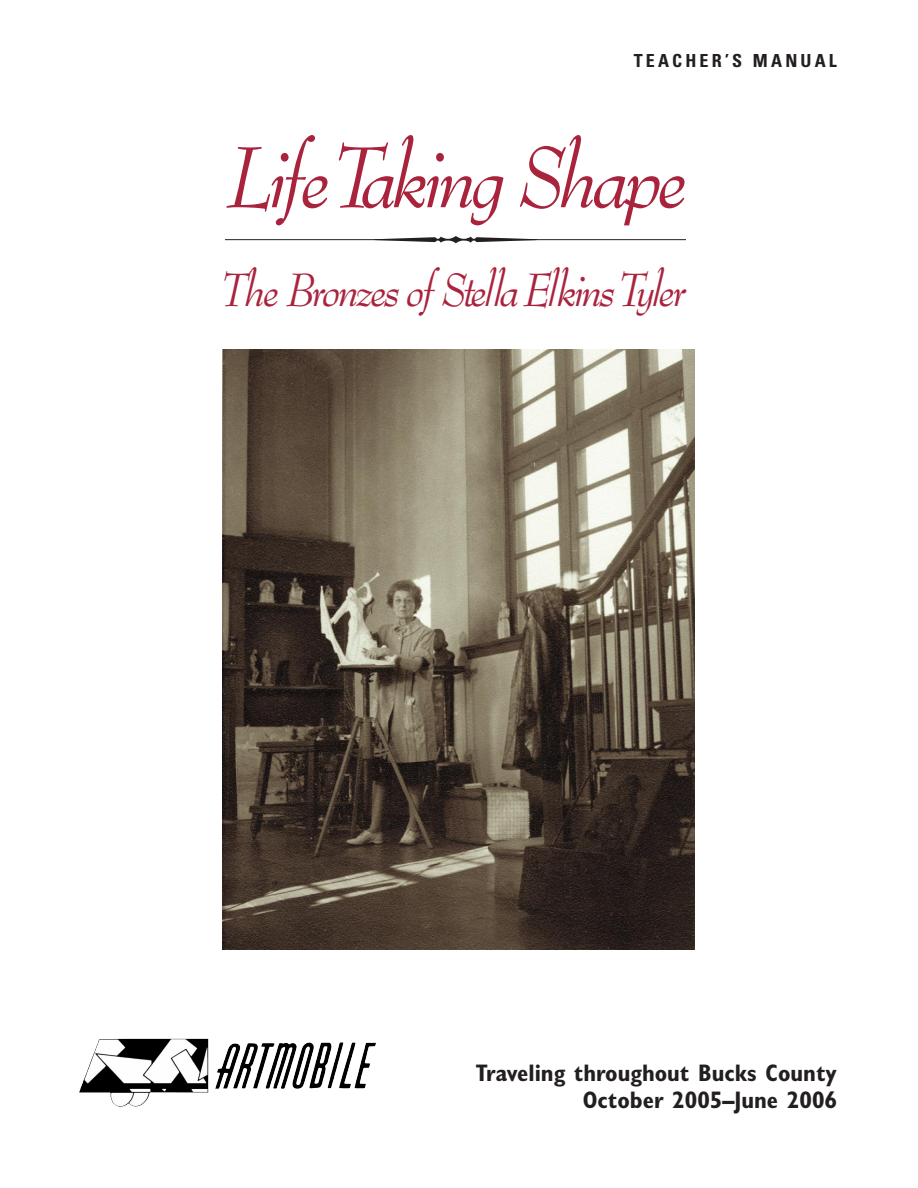
<style>
.page{position:relative;width:918px;height:1188px;background:#fff}
.page>*{position:absolute;margin:0;border:0;box-sizing:border-box;transform-origin:0 0}
.t1{font:italic 94.65px "Bernhard Modern";letter-spacing:-.045em;color:#a9233d;scale:.9 1}
.t2{font:italic 51px "Bernhard Modern";letter-spacing:-.045em;color:#a9233d;scale:.9 1}
.t3{font:700 condensed 24px/27px "Gill Sans";color:#231f20;text-align:right}
.t4{font:700 condensed 18px "Univers";letter-spacing:.175em;color:#231f20}
</style>
<div class="page">
<svg style="left:374px;top:236px;width:163px;height:7px"></svg>
<hr style="left:226px;top:239px;width:460px;height:1px;background:#231f20">
<img style="left:223px;top:350px;width:471px;height:600px">
<img style="left:79px;top:1039px;width:297px;height:68px">
<p class="t4" style="left:634px;top:54px;width:205px">TEACHER’S MANUAL</p>
<h1 class="t1" style="left:225px;top:135px;width:515px">LifeTaking Shape</h1>
<h2 class="t2" style="left:219px;top:267px;width:520px">The Bronzes of StellaElkinsTyler</h2>
<p class="t3" style="left:476px;top:1062px;width:363px">Traveling throughout Bucks County<br>October 2005–June 2006</p>
</div>
